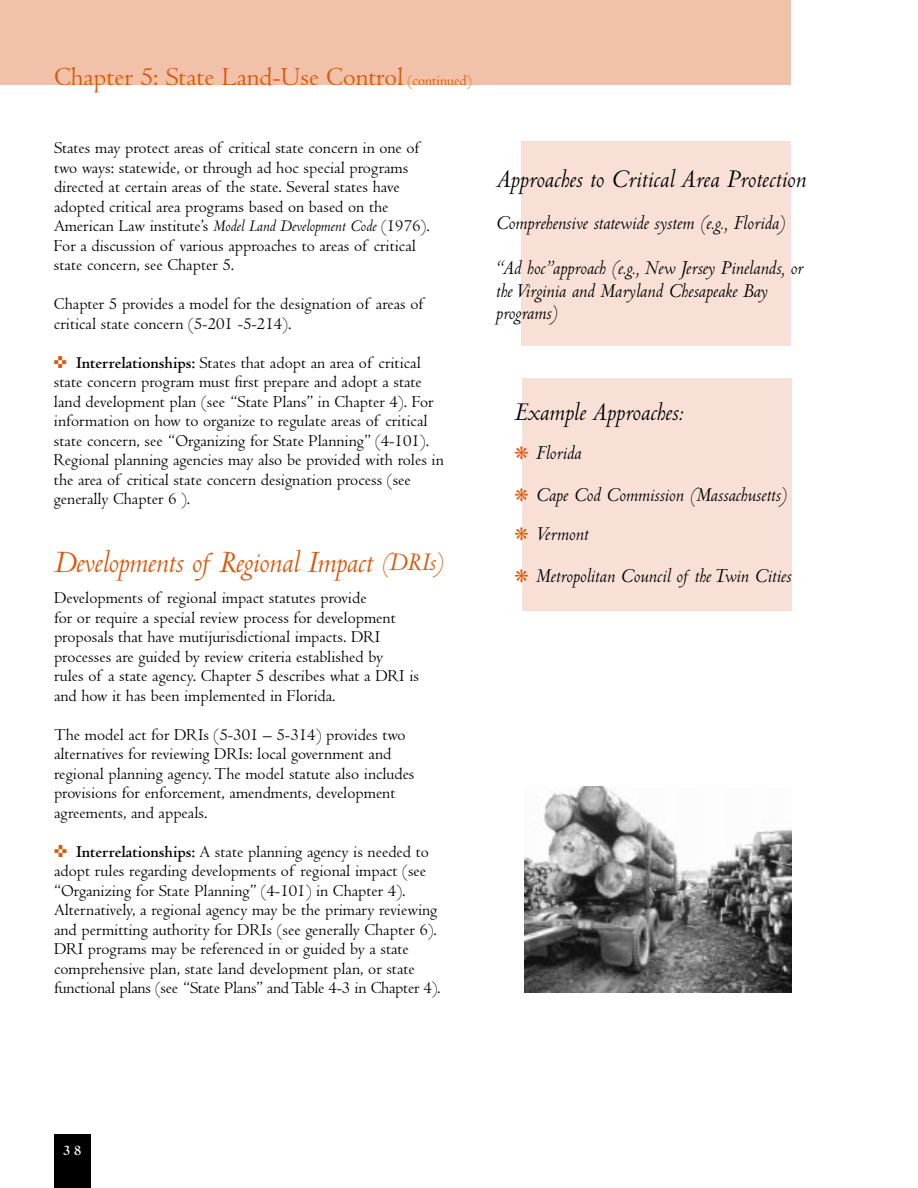
<style>
.page{position:relative;width:918px;height:1188px;background:#fff}
.page>*{position:absolute;margin:0;border:0;box-sizing:border-box;transform-origin:0 0}
.t1{font:italic 33px "Centaur";letter-spacing:-.01em;color:#db570a}
.t2{font:italic 27px "Centaur";color:#000}
.t3{font:27px "Centaur";color:#db570a}
.t4{font:italic 21px/42px "Centaur";color:#000}
.t5{font:17.25px/19.5px "Centaur";color:#000}
.t6{font:700 15px "Centaur";color:#fff}
.s1{font-size:15px}
.s2{font-style:italic}
.s3{color:#db570a}
.s4{font-weight:700}
.s5{font-size:27px}
</style>
<div class="page">
<div style="left:522px;top:378px;width:270px;height:233px;background:#f8e0d6"></div>
<div style="left:54px;top:1134px;width:37px;height:54px;background:#000"></div>
<div style="left:0;top:0;width:791px;height:85px;background:#f1c1aa"></div>
<div style="left:521px;top:142px;width:270px;height:204px;background:#f8e0d6"></div>
<img style="left:524px;top:786px;width:267px;height:206px">
<h2 class="t3" style="left:54px;top:67px;width:419px">Chapter 5: State Land-Use Control <span class="s1">(continued)</span></h2>
<p class="t5" style="left:54px;top:140px;width:377px">States may protect areas of critical state concern in one of two ways: statewide, or through ad hoc special programs directed at certain areas of the state. Several states have adopted critical area programs based on based on the American Law institute’s <span class="s2">Model Land Development Code</span> (1976).<br>For a discussion of various approaches to areas of critical state concern, see Chapter 5.</p>
<p class="t5" style="left:54px;top:296px;width:371px">Chapter 5 provides a model for the designation of areas of critical state concern (5-201 -5-214).</p>
<p class="t5" style="left:54px;top:355px;width:391px"><span class="s3">✜</span> <span class="s4">Interrelationships:</span> States that adopt an area of critical state concern program must first prepare and adopt a state land development plan (see “State Plans” in Chapter 4). For information on how to organize to regulate areas of critical state concern, see “Organizing for State Planning” (4-101).<br>Regional planning agencies may also be provided with roles in the area of critical state concern designation process (see generally Chapter 6 ).</p>
<h1 class="t1" style="left:54px;top:550px;width:392px">Developments of Regional Impact <span class="s5">(DRIs)</span></h1>
<p class="t5" style="left:54px;top:590px;width:367px">Developments of regional impact statutes provide<br>for or require a special review process for development proposals that have mutijurisdictional impacts. DRI processes are guided by review criteria established by<br>rules of a state agency. Chapter 5 describes what a DRI is and how it has been implemented in Florida.</p>
<p class="t5" style="left:54px;top:727px;width:362px">The model act for DRIs (5-301 – 5-314) provides two alternatives for reviewing DRIs: local government and regional planning agency. The model statute also includes provisions for enforcement, amendments, development agreements, and appeals.</p>
<p class="t5" style="left:54px;top:844px;width:388px"><span class="s3">✜</span> <span class="s4">Interrelationships:</span> A state planning agency is needed to adopt rules regarding developments of regional impact (see “Organizing for State Planning” (4-101) in Chapter 4).<br>Alternatively, a regional agency may be the primary reviewing and permitting authority for DRIs (see generally Chapter 6).<br>DRI programs may be referenced in or guided by a state comprehensive plan, state land development plan, or state functional plans (see “State Plans” and Table 4-3 in Chapter 4).</p>
<h2 class="t2" style="left:496px;top:169px;width:312px">Approaches to Critical Area Protection</h2>
<p class="t4" style="left:496px;top:203px;width:309px;line-height:45px">Comprehensive statewide system (e.g., Florida) “Ad hoc”approach (e.g., New Jersey Pinelands, or</p>
<p class="t4" style="left:496px;top:281px;width:273px;line-height:22.5px">the Virginia and Maryland Chesapeake Bay programs)</p>
<h2 class="t2" style="left:515px;top:402px;width:171px">Example Approaches:</h2>
<p class="t4" style="left:515px;top:434px;width:274px"><span class="s3">❋</span> Florida<br><span class="s3">❋</span> Cape Cod Commission (Massachusetts)</p>
<p class="t4" style="left:515px;top:515px;width:278px"><span class="s3">❋</span> Vermont<br><span class="s3">❋</span> Metropolitan Council of the Twin Cities</p>
<p class="t6" style="left:63px;top:1145px;width:20px">38</p>
</div>
